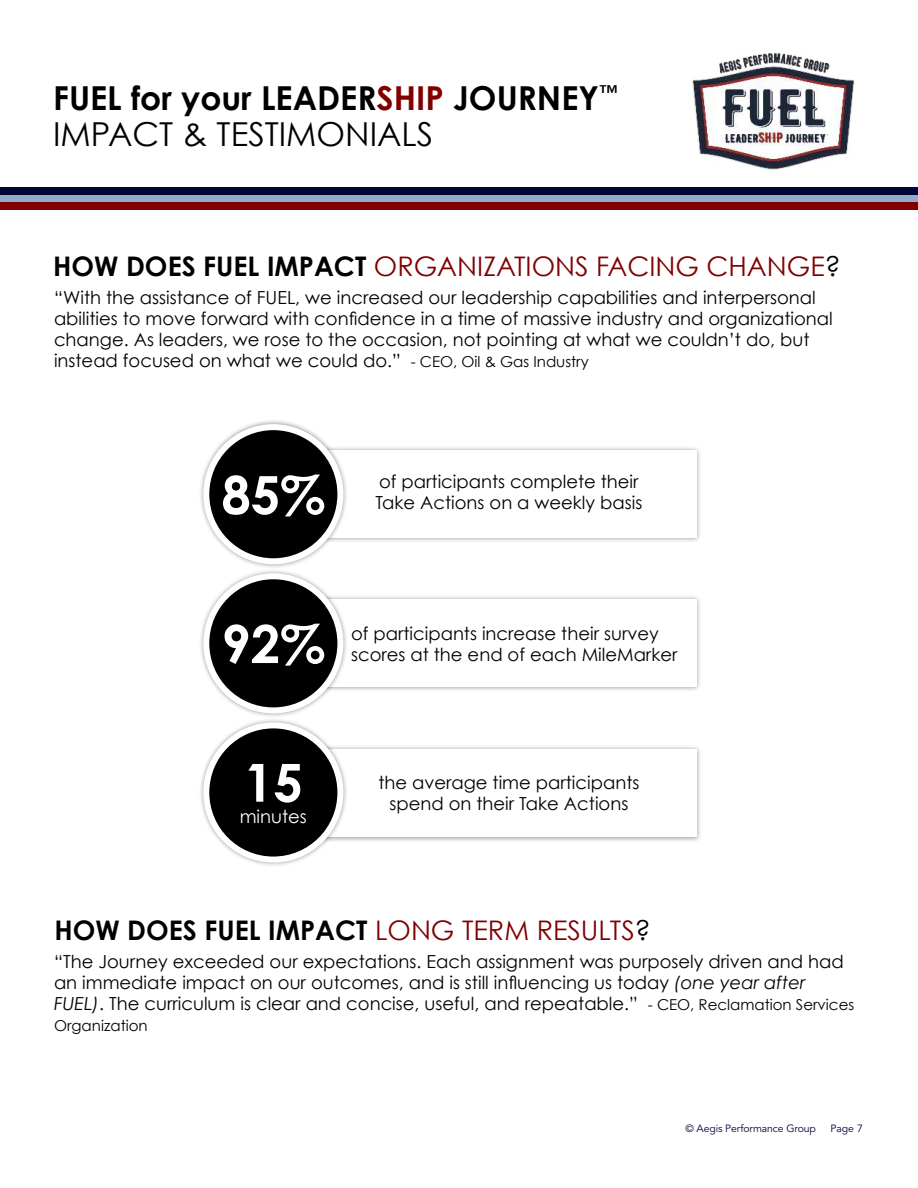
<style>
.page{position:relative;width:918px;height:1188px;background:#fff}
.page>*{position:absolute;margin:0;border:0;box-sizing:border-box;transform-origin:0 0}
.t1{font:700 52.5px "Century Gothic";color:#000}
.t2{font:700 52.5px "Century Gothic";color:#fff}
.t3{font:700 33px/36px "Century Gothic";color:#000}
.t4{font:27px "Century Gothic";color:#800000}
.t5{font:700 27px "Century Gothic";color:#000}
.t6{font:18px/21px "Century Gothic";color:#000}
.t7{font:18px "Century Gothic";color:#fff}
.t8{font:15px "Century Gothic";color:#000}
.t9{font:10.5px "Avenir LT Std";letter-spacing:-.01em;color:#000538}
.s1{color:#800000}
.s2{font-weight:400}
.s3{font-weight:700;color:#000}
.s4{color:#000}
.s5{font-size:15px}
.s6{font-weight:400;color:#800000}
.s7{font-style:italic}
</style>
<div class="page">
<div style="left:0;top:194px;width:918px;height:8px;background:#90abcb"></div>
<div style="left:0;top:187px;width:918px;height:7px;background:#000538"></div>
<div style="left:0;top:202px;width:918px;height:7px;background:#800000"></div>
<img style="left:692px;top:53px;width:162px;height:116px">
<div style="left:268px;top:445px;width:434px;height:99px;background:#000;opacity:.4"></div>
<div style="left:273px;top:450px;width:424px;height:88px;background:#fff"></div>
<div style="left:268px;top:594px;width:434px;height:99px;background:#000;opacity:.4"></div>
<div style="left:273px;top:599px;width:424px;height:88px;background:#fff"></div>
<div style="left:242px;top:745px;width:460px;height:98px;background:#000;opacity:.4"></div>
<div style="left:247px;top:750px;width:450px;height:87px;background:#fff"></div>
<div style="left:198px;top:568px;width:150px;height:150px;background:#000;opacity:.4"></div>
<div style="left:206px;top:576px;width:134px;height:134px;background:#000;border-radius:50%"></div>
<div style="left:203px;top:573px;width:140px;height:140px;border:6px solid #fff;border-radius:50%"></div>
<div style="left:198px;top:419px;width:150px;height:150px;background:#000;opacity:.4"></div>
<div style="left:206px;top:427px;width:134px;height:134px;background:#000;border-radius:50%"></div>
<div style="left:203px;top:424px;width:140px;height:140px;border:6px solid #fff;border-radius:50%"></div>
<div style="left:218px;top:470px;width:117px;height:57px;background:#000"></div>
<div style="left:219px;top:619px;width:116px;height:57px;background:#000"></div>
<div style="left:198px;top:717px;width:150px;height:151px;background:#000;opacity:.4"></div>
<div style="left:206px;top:725px;width:134px;height:135px;background:#000;border-radius:50%"></div>
<div style="left:203px;top:722px;width:140px;height:141px;border:6px solid #fff;border-radius:50%"></div>
<h2 class="t3" style="left:53px;top:83px;width:567px">FUEL for your LEADER<span class="s1">SHIP</span> JOURNEY<sup>™<br></sup><span class="s2">IMPACT &amp; TESTIMONIALS</span></h2>
<h1 class="t1" style="left:157px;top:90px;width:473px">FUEL TESTIMONIALS</h1>
<h3 class="t4" style="left:53px;top:256px;width:789px"><span class="s3">HOW DOES FUEL IMPACT</span> ORGANIZATIONS FACING CHANGE<span class="s4">?</span></h3>
<p class="t6" style="left:54px;top:288px;width:780px">“With the assistance of FUEL, we increased our leadership capabilities and interpersonal abilities to move forward with confidence in a time of massive industry and organizational change. As leaders, we rose to the occasion, not pointing at what we couldn’t do, but instead focused on what we could do.” <span class="s5">- CEO, Oil &amp; Gas Industry</span></p>
<h1 class="t2" style="left:221px;top:474px;width:105px">85%</h1>
<p class="t6" style="left:375px;top:473px;width:268px">of participants complete their<br>Take Actions on a weekly basis</p>
<h1 class="t2" style="left:221px;top:624px;width:105px">92%</h1>
<p class="t6" style="left:351px;top:624px;width:328px">of participants increase their survey scores at the end of each MileMarker</p>
<h1 class="t2" style="left:244px;top:762px;width:60px">15</h1>
<p class="t7" style="left:240px;top:809px;width:69px">minutes</p>
<p class="t6" style="left:378px;top:773px;width:263px;text-align:center">the average time participants spend on their Take Actions</p>
<h3 class="t5" style="left:54px;top:920px;width:598px">HOW DOES FUEL IMPACT <span class="s6">LONG TERM RESULTS</span><span class="s2">?</span></h3>
<p class="t6" style="left:54px;top:953px;width:802px">“The Journey exceeded our expectations. Each assignment was purposely driven and had an immediate impact on our outcomes, and is still influencing us today <span class="s7">(one year after<br>FUEL)</span>. The curriculum is clear and concise, useful, and repeatable.” <span class="s5">- CEO, Reclamation Services</span></p>
<p class="t8" style="left:54px;top:1020px;width:95px">Organization</p>
<p class="t9" style="left:685px;top:1124px;width:132px">© Aegis Performance Group</p>
<p class="t9" style="left:830px;top:1124px;width:34px">Page 7</p>
</div>
